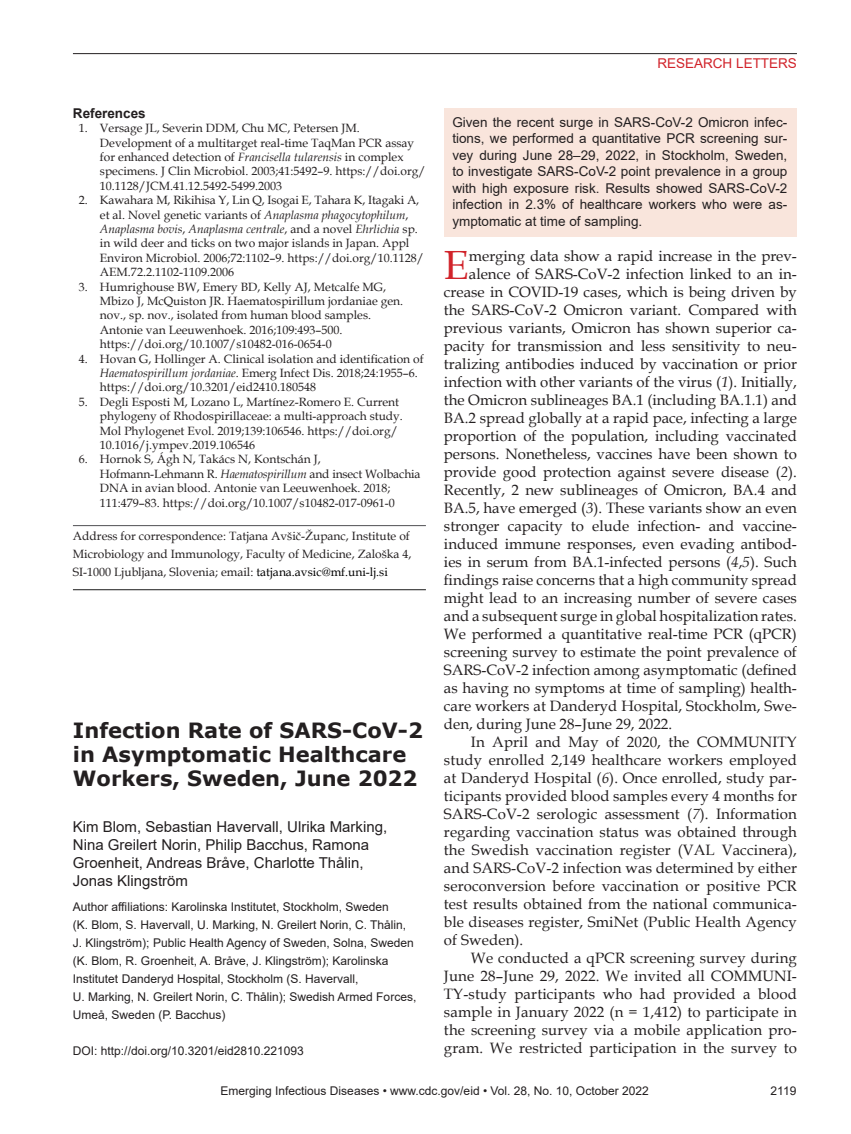
<style>
.page{position:relative;width:851px;height:1134px;background:#fff}
.page>*{position:absolute;margin:0;border:0;box-sizing:border-box;transform-origin:0 0}
.Drop_Cap{font:40.8px "Book Antiqua";color:#d1232a}
.Article_Title{font:700 21px/24px "Verdana";color:#231f20}
.Drop_Cap-2{font:15px "Book Antiqua";color:#231f20}
.Body_Text{font:15px/18px "Book Antiqua";letter-spacing:.01em;color:#231f20;text-align:justify}
.Authors{font:15px/18px "Arial";color:#231f20}
.Abstract{font:13.5px/16.5px "Arial";color:#231f20;text-align:justify}
.t1{font:13.5px "Arial";color:#d1232a}
.Ref_Title{font:700 13.5px "Arial";color:#231f20}
.References{font:12px/14.4px "Book Antiqua";color:#231f20}
.Affiliations{font:12px/18px "Arial";color:#231f20}
.Correspondence{font:12px/18px "Book Antiqua";color:#231f20}
.DOI{font:12px "Arial";color:#231f20}
.s1{font-style:italic}
.s2{color:#000}
</style>
<div class="page">
<hr style="left:73px;top:53px;width:723px;height:1px;background:#231f20">
<hr style="left:73px;top:525px;width:353px;height:1px;background:#636366">
<hr style="left:73px;top:589px;width:353px;height:1px;background:#333">
<div style="left:444px;top:108px;width:352px;height:129px;background:#f9e5dc"></div>
<p class="t1" style="left:657px;top:54px;width:141px">RESEARCH LETTERS</p>
<p class="Ref_Title" style="left:73px;top:104px;width:74px">References</p>
<p class="References" style="left:100px;top:121px;width:327px;text-indent:-21px">1. Versage JL, Severin DDM, Chu MC, Petersen JM.<br>Development of a multitarget real-time TaqMan PCR assay for enhanced detection of <span class="s1">Francisella tularensis</span> in complex specimens. J Clin Microbiol. 2003;41:5492–9. https://doi.org/ 10.1128/JCM.41.12.5492-5499.2003</p>
<p class="References" style="left:100px;top:193px;width:326px;text-indent:-21px">2. Kawahara M, Rikihisa Y, Lin Q, Isogai E, Tahara K, Itagaki A, et al. Novel genetic variants of <span class="s1">Anaplasma phagocytophilum</span>, <span class="s1">Anaplasma bovis</span>, <span class="s1">Anaplasma centrale</span>, and a novel <span class="s1">Ehrlichia</span> sp. in wild deer and ticks on two major islands in Japan. Appl Environ Microbiol. 2006;72:1102–9. https://doi.org/10.1128/ AEM.72.2.1102-1109.2006</p>
<p class="References" style="left:100px;top:279px;width:305px;text-indent:-21px">3. Humrighouse BW, Emery BD, Kelly AJ, Metcalfe MG, Mbizo J, McQuiston JR. Haematospirillum jordaniae gen. nov., sp. nov., isolated from human blood samples.<br>Antonie van Leeuwenhoek. 2016;109:493–500. https://doi.org/10.1007/s10482-016-0654-0</p>
<p class="References" style="left:100px;top:351px;width:325px;text-indent:-21px">4. Hovan G, Hollinger A. Clinical isolation and identification of<br><span class="s1">Haematospirillum jordaniae</span>. Emerg Infect Dis. 2018;24:1955–6. https://doi.org/10.3201/eid2410.180548</p>
<p class="References" style="left:100px;top:394px;width:304px;text-indent:-21px">5. Degli Esposti M, Lozano L, Martínez-Romero E. Current phylogeny of Rhodospirillaceae: a multi-approach study.<br>Mol Phylogenet Evol. 2019;139:106546. https://doi.org/ 10.1016/j.ympev.2019.106546</p>
<p class="References" style="left:100px;top:452px;width:322px;text-indent:-21px">6. Hornok S, Ágh N, Takács N, Kontschán J, Hofmann-Lehmann R. <span class="s1">Haematospirillum</span> and insect Wolbachia DNA in avian blood. Antonie van Leeuwenhoek. 2018; 111:479–83. https://doi.org/10.1007/s10482-017-0961-0</p>
<p class="Correspondence" style="left:73px;top:526px;width:340px">Address for correspondence: Tatjana Avšič-Županc, Institute of<br>Microbiology and Immunology, Faculty of Medicine, Zaloška 4,<br>SI-1000 Ljubljana, Slovenia; email: <span class="s2">tatjana.avsic@mf.uni-lj.si</span></p>
<p class="Abstract" style="left:452px;top:114px;width:336px">Given the recent surge in SARS-CoV-2 Omicron infec&shy;tions, we performed a quantitative PCR screening sur&shy;vey during June 28–29, 2022, in Stockholm, Sweden, to investigate SARS-CoV-2 point prevalence in a group with high exposure risk. Results showed SARS-CoV-2 infection in 2.3% of healthcare workers who were as&shy;ymptomatic at time of sampling.</p>
<p class="Drop_Cap" style="left:444px;top:237px;width:26px">E</p>
<p class="Drop_Cap-2" style="left:469px;top:246px;width:329px">merging data show a rapid increase in the prev-</p>
<p class="Drop_Cap-2" style="left:469px;top:264px;width:329px">alence of SARS-CoV-2 infection linked to an in-</p>
<p class="Drop_Cap-2" style="left:444px;top:282px;width:354px">crease in COVID-19 cases, which is being driven by</p>
<p class="Drop_Cap-2" style="left:444px;top:300px;width:354px">the SARS-CoV-2 Omicron variant. Compared with</p>
<p class="Drop_Cap-2" style="left:444px;top:318px;width:354px">previous variants, Omicron has shown superior ca-</p>
<p class="Drop_Cap-2" style="left:444px;top:336px;width:354px">pacity for transmission and less sensitivity to neu-</p>
<p class="Drop_Cap-2" style="left:444px;top:354px;width:354px">tralizing antibodies induced by vaccination or prior</p>
<p class="Drop_Cap-2" style="left:444px;top:372px;width:354px">infection with other variants of the virus (<span class="s1">1</span>). Initially,</p>
<p class="Drop_Cap-2" style="left:444px;top:390px;width:354px">the Omicron sublineages BA.1 (including BA.1.1) and</p>
<p class="Drop_Cap-2" style="left:444px;top:408px;width:354px">BA.2 spread globally at a rapid pace, infecting a large</p>
<p class="Drop_Cap-2" style="left:444px;top:426px;width:354px">proportion of the population, including vaccinated</p>
<p class="Drop_Cap-2" style="left:444px;top:444px;width:354px">persons. Nonetheless, vaccines have been shown to</p>
<p class="Drop_Cap-2" style="left:444px;top:462px;width:354px">provide good protection against severe disease (<span class="s1">2</span>).</p>
<p class="Drop_Cap-2" style="left:444px;top:480px;width:354px">Recently, 2 new sublineages of Omicron, BA.4 and</p>
<p class="Drop_Cap-2" style="left:444px;top:498px;width:354px">BA.5, have emerged (<span class="s1">3</span>). These variants show an even</p>
<p class="Drop_Cap-2" style="left:444px;top:516px;width:354px">stronger capacity to elude infection- and vaccine-</p>
<p class="Drop_Cap-2" style="left:444px;top:534px;width:354px">induced immune responses, even evading antibod-</p>
<p class="Drop_Cap-2" style="left:444px;top:552px;width:354px">ies in serum from BA.1-infected persons (<span class="s1">4</span>,<span class="s1">5</span>). Such</p>
<p class="Drop_Cap-2" style="left:444px;top:570px;width:354px">findings raise concerns that a high community spread</p>
<p class="Drop_Cap-2" style="left:444px;top:588px;width:354px">might lead to an increasing number of severe cases</p>
<p class="Drop_Cap-2" style="left:444px;top:606px;width:354px">and a subsequent surge in global hospitalization rates.</p>
<p class="Drop_Cap-2" style="left:444px;top:624px;width:354px">We performed a quantitative real-time PCR (qPCR)</p>
<p class="Drop_Cap-2" style="left:444px;top:642px;width:354px">screening survey to estimate the point prevalence of</p>
<p class="Drop_Cap-2" style="left:444px;top:660px;width:354px">SARS-CoV-2 infection among asymptomatic (defined</p>
<p class="Drop_Cap-2" style="left:444px;top:678px;width:354px">as having no symptoms at time of sampling) health-</p>
<p class="Drop_Cap-2" style="left:444px;top:696px;width:354px">care workers at Danderyd Hospital, Stockholm, Swe-</p>
<p class="Drop_Cap-2" style="left:444px;top:714px;width:230px">den, during June 28–June 29, 2022.</p>
<p class="Body_Text" style="left:444px;top:733px;width:354px;text-indent:27px">In April and May of 2020, the COMMUNITY study enrolled 2,149 healthcare workers employed at Danderyd Hospital (<span class="s1">6</span>). Once enrolled, study par&shy;ticipants provided blood samples every 4 months for SARS-CoV-2 serologic assessment (<span class="s1">7</span>). Information regarding vaccination status was obtained through the Swedish vaccination register (VAL Vaccinera), and SARS-CoV-2 infection was determined by either seroconversion before vaccination or positive PCR test results obtained from the national communica&shy;ble diseases register, SmiNet (Public Health Agency of Sweden).</p>
<p class="Body_Text" style="left:444px;top:949px;width:354px;text-indent:27px">We conducted a qPCR screening survey during June 28–June 29, 2022. We invited all COMMUNI-TY-study participants who had provided a blood sample in January 2022 (n = 1,412) to participate in the screening survey via a mobile application pro&shy;gram. We restricted participation in the survey to</p>
<p class="Affiliations" style="left:220px;top:1082px;width:429px">Emerging Infectious Diseases • www.cdc.gov/eid • Vol. 28, No. 10, October 2022</p>
<p class="Affiliations" style="left:770px;top:1082px;width:27px">2119</p>
<p class="Article_Title" style="left:73px;top:718px;width:351px">Infection Rate of SARS-CoV-2 in Asymptomatic Healthcare<br>Workers, Sweden, June 2022</p>
<p class="Authors" style="left:73px;top:818px;width:316px">Kim Blom, Sebastian Havervall, Ulrika Marking, Nina Greilert Norin, Philip Bacchus, Ramona Groenheit, Andreas Bråve, Charlotte Thålin, Jonas Klingström</p>
<p class="Affiliations" style="left:73px;top:897px;width:345px">Author affiliations: Karolinska Institutet, Stockholm, Sweden<br>(K. Blom, S. Havervall, U. Marking, N. Greilert Norin, C. Thålin, J. Klingström); Public Health Agency of Sweden, Solna, Sweden (K. Blom, R. Groenheit, A. Bråve, J. Klingström); Karolinska Institutet Danderyd Hospital, Stockholm (S. Havervall,<br>U. Marking, N. Greilert Norin, C. Thålin); Swedish Armed Forces, Umeå, Sweden (P. Bacchus)</p>
<p class="DOI" style="left:73px;top:1042px;width:232px">DOI: http://doi.org/10.3201/eid2810.221093</p>
</div>
